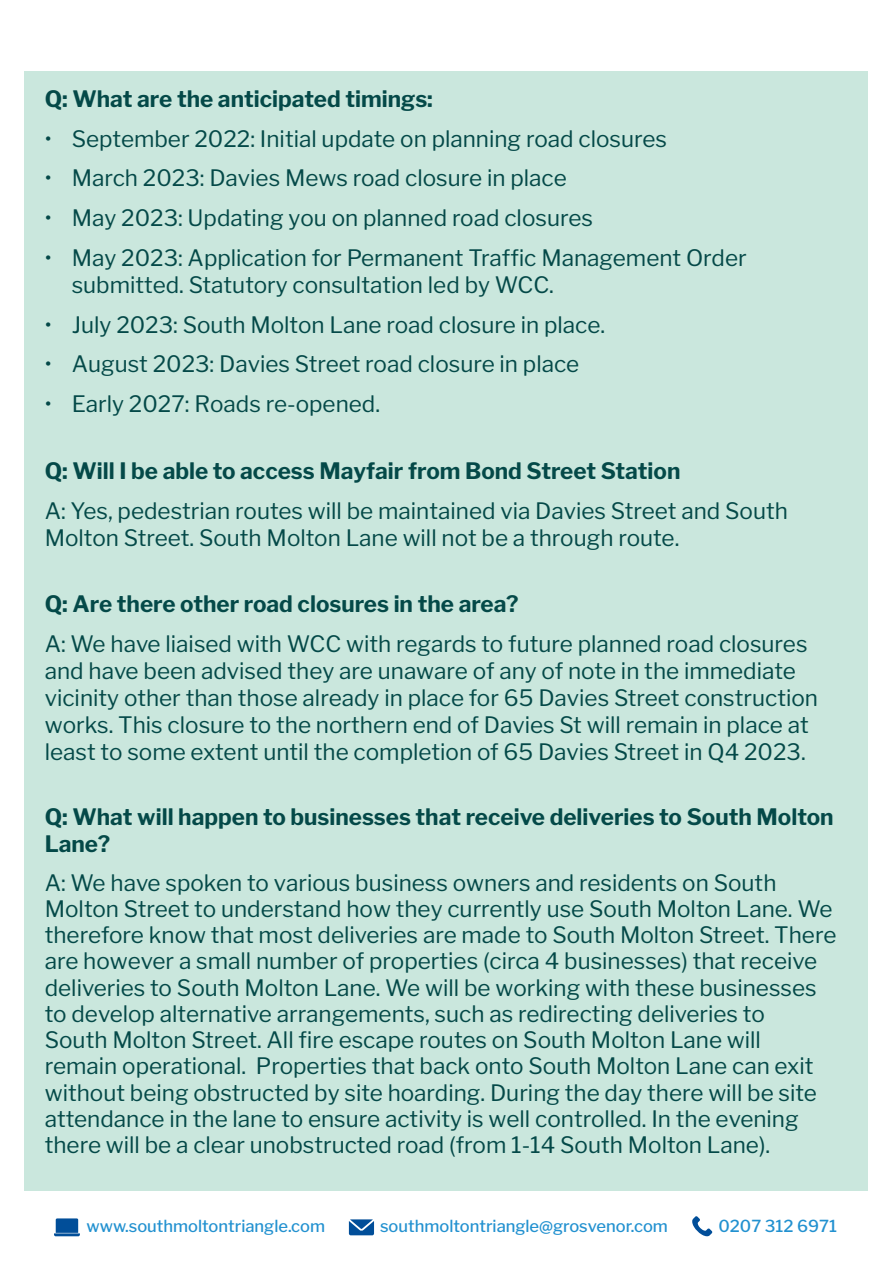
<style>
.page{position:relative;width:893px;height:1263px;background:#fff}
.page>*{position:absolute;margin:0;border:0;box-sizing:border-box;transform-origin:0 0}
.Body{font:22.5px/26.2px "Libre Franklin";color:#044948}
.Body-2{font:700 22.5px/26.2px "Libre Franklin";color:#044948}
.Body-3{font:500 16.5px "Libre Franklin";color:#2291d0}
</style>
<div class="page">
<svg style="left:692px;top:1216px;width:20px;height:20px"></svg>
<svg style="left:349px;top:1219px;width:25px;height:16px"></svg>
<svg style="left:54px;top:1218px;width:26px;height:18px"></svg>
<div style="left:25px;top:71px;width:843px;height:1120px;background:#cae7dd"></div>
<p class="Body-2" style="left:45px;top:86px;width:390px">Q: What are the anticipated timings:</p>
<p class="Body" style="left:45px;top:125px;width:624px">• September 2022: Initial update on planning road closures</p>
<p class="Body" style="left:45px;top:165px;width:524px">• March 2023: Davies Mews road closure in place</p>
<p class="Body" style="left:45px;top:205px;width:550px">• May 2023: Updating you on planned road closures</p>
<p class="Body" style="left:72px;top:244px;width:676px;line-height:27px;text-indent:-27px">• May 2023: Application for Permanent Traffic Management Order submitted. Statutory consultation led by WCC.</p>
<p class="Body" style="left:45px;top:311px;width:562px">• July 2023: South Molton Lane road closure in place.</p>
<p class="Body" style="left:45px;top:351px;width:536px">• August 2023: Davies Street road closure in place</p>
<p class="Body" style="left:45px;top:391px;width:337px">• Early 2027: Roads re-opened.</p>
<p class="Body-2" style="left:45px;top:458px;width:637px">Q: Will I be able to access Mayfair from Bond Street Station</p>
<p class="Body" style="left:45px;top:497px;width:745px;line-height:27px">A: Yes, pedestrian routes will be maintained via Davies Street and South<br>Molton Street. South Molton Lane will not be a through route.</p>
<p class="Body-2" style="left:45px;top:591px;width:475px">Q: Are there other road closures in the area?</p>
<p class="Body" style="left:45px;top:630px;width:775px;line-height:27px">A: We have liaised with WCC with regards to future planned road closures and have been advised they are unaware of any of note in the immediate vicinity other than those already in place for 65 Davies Street construction works. This closure to the northern end of Davies St will remain in place at least to some extent until the completion of 65 Davies Street in Q4 2023.</p>
<p class="Body-2" style="left:45px;top:804px;width:790px">Q: What will happen to businesses that receive deliveries to South Molton<br>Lane?</p>
<p class="Body" style="left:45px;top:869px;width:793px">A: We have spoken to various business owners and residents on South Molton Street to understand how they currently use South Molton Lane. We therefore know that most deliveries are made to South Molton Street. There are however a small number of properties (circa 4 businesses) that receive deliveries to South Molton Lane. We will be working with these businesses to develop alternative arrangements, such as redirecting deliveries to<br>South Molton Street. All fire escape routes on South Molton Lane will remain operational. Properties that back onto South Molton Lane can exit without being obstructed by site hoarding. During the day there will be site attendance in the lane to ensure activity is well controlled. In the evening there will be a clear unobstructed road (from 1-14 South Molton Lane).</p>
<p class="Body-3" style="left:87px;top:1216px;width:240px">www.southmoltontriangle.com</p>
<p class="Body-3" style="left:380px;top:1216px;width:289px">southmoltontriangle@grosvenor.com</p>
<p class="Body-3" style="left:718px;top:1216px;width:120px">0207 312 6971</p>
</div>
